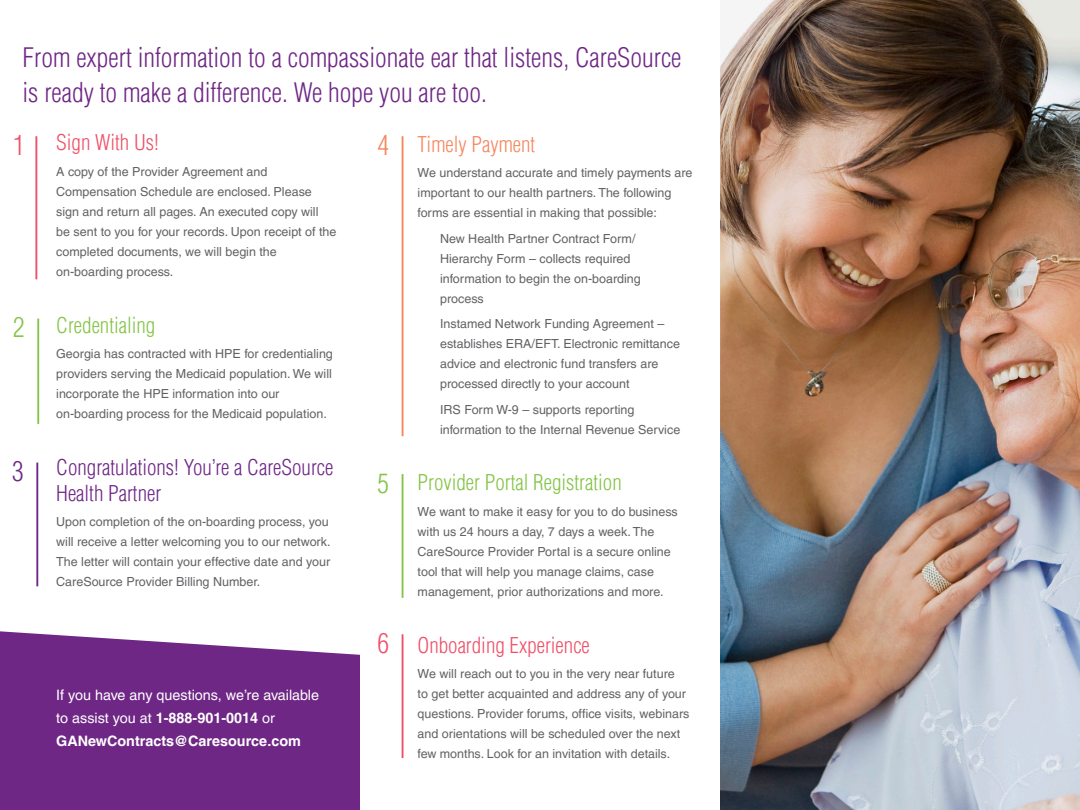
<style>
.page{position:relative;width:1080px;height:810px;background:#fff}
.page>*{position:absolute;margin:0;border:0;box-sizing:border-box;transform-origin:0 0}
.t1{font:300 condensed 26.25px/35px "Helvetica LT Pro";color:#6f2786}
.t2{font:300 condensed 26.25px "Helvetica LT Pro";color:#85c447}
.t3{font:300 condensed 26.25px "Helvetica LT Pro";color:#ef5069}
.t4{font:300 condensed 26.25px "Helvetica LT Pro";color:#f5875f}
.t5{font:300 condensed 21.25px/25.5px "Helvetica LT Pro";color:#6f2786}
.t6{font:300 condensed 21.25px "Helvetica LT Pro";color:#85c447}
.t7{font:300 condensed 21.25px "Helvetica LT Pro";color:#ef5069}
.t8{font:300 condensed 21.25px "Helvetica LT Pro";color:#f5875f}
.t9{font:14.38px/23px "Helvetica LT Pro";color:#fff}
.Bullets{font:12.5px/20px "Helvetica LT Pro";color:#616265}
.s1{font-weight:700}
</style>
<div class="page">
<img style="left:720px;top:0;width:360px;height:810px">
<hr style="left:37px;top:319px;width:2px;height:105px;background:#85c447">
<div style="left:0;top:631px;width:360px;height:179px;background:#6f2786"></div>
<hr style="left:402px;top:474px;width:1px;height:124px;background:#85c447">
<hr style="left:402px;top:634px;width:1px;height:124px;background:#ef5069">
<hr style="left:36px;top:463px;width:2px;height:123px;background:#6f2786">
<hr style="left:402px;top:136px;width:1px;height:300px;background:#f5875f">
<hr style="left:35px;top:136px;width:2px;height:143px;background:#ef5069">
<p class="t1" style="left:22px;top:40px;width:660px">From expert information to a compassionate ear that listens, CareSource is ready to make a difference. We hope you are too.</p>
<p class="t3" style="left:13px;top:129px;width:13px">1</p>
<p class="t2" style="left:13px;top:311px;width:13px">2</p>
<p class="t1" style="left:12px;top:454px;width:13px">3</p>
<p class="t7" style="left:56px;top:129px;width:104px">Sign With Us!</p>
<p class="Bullets" style="left:56px;top:162px;width:282px">A copy of the Provider Agreement and Compensation Schedule are enclosed. Please sign and return all pages. An executed copy will<br>be sent to you for your records. Upon receipt of the completed documents, we will begin the on-boarding process.</p>
<p class="t6" style="left:56px;top:312px;width:101px">Credentialing</p>
<p class="Bullets" style="left:56px;top:344px;width:278px">Georgia has contracted with HPE for credentialing providers serving the Medicaid population. We will incorporate the HPE information into our on-boarding process for the Medicaid population.</p>
<p class="t5" style="left:56px;top:455px;width:279px">Congratulations! You’re a CareSource<br>Health Partner</p>
<p class="Bullets" style="left:56px;top:512px;width:276px">Upon completion of the on-boarding process, you will receive a letter welcoming you to our network.<br>The letter will contain your effective date and your CareSource Provider Billing Number.</p>
<p class="t9" style="left:56px;top:683px;width:264px">If you have any questions, we’re available to assist you at <span class="s1">1-888-901-0014</span> or<br><span class="s1">GANewContracts@Caresource.com</span></p>
<p class="t4" style="left:377px;top:129px;width:13px">4</p>
<p class="t8" style="left:418px;top:130px;width:119px">Timely Payment</p>
<p class="Bullets" style="left:418px;top:163px;width:276px">We understand accurate and timely payments are important to our health partners. The following forms are essential in making that possible:</p>
<p class="Bullets" style="left:440px;top:228px;width:202px">New Health Partner Contract Form/<br>Hierarchy Form – collects required information to begin the on-boarding process</p>
<p class="Bullets" style="left:440px;top:314px;width:241px">Instamed Network Funding Agreement – establishes ERA/EFT. Electronic remittance advice and electronic fund transfers are processed directly to your account</p>
<p class="Bullets" style="left:440px;top:400px;width:242px">IRS Form W-9 – supports reporting information to the Internal Revenue Service</p>
<p class="t2" style="left:377px;top:467px;width:13px">5</p>
<p class="t3" style="left:377px;top:627px;width:13px">6</p>
<p class="t6" style="left:418px;top:469px;width:206px">Provider Portal Registration</p>
<p class="Bullets" style="left:418px;top:501px;width:262px">We want to make it easy for you to do business with us 24 hours a day, 7 days a week. The CareSource Provider Portal is a secure online tool that will help you manage claims, case management, prior authorizations and more.</p>
<p class="t7" style="left:418px;top:632px;width:174px">Onboarding Experience</p>
<p class="Bullets" style="left:418px;top:664px;width:273px">We will reach out to you in the very near future<br>to get better acquainted and address any of your questions. Provider forums, office visits, webinars and orientations will be scheduled over the next few months. Look for an invitation with details.</p>
</div>
